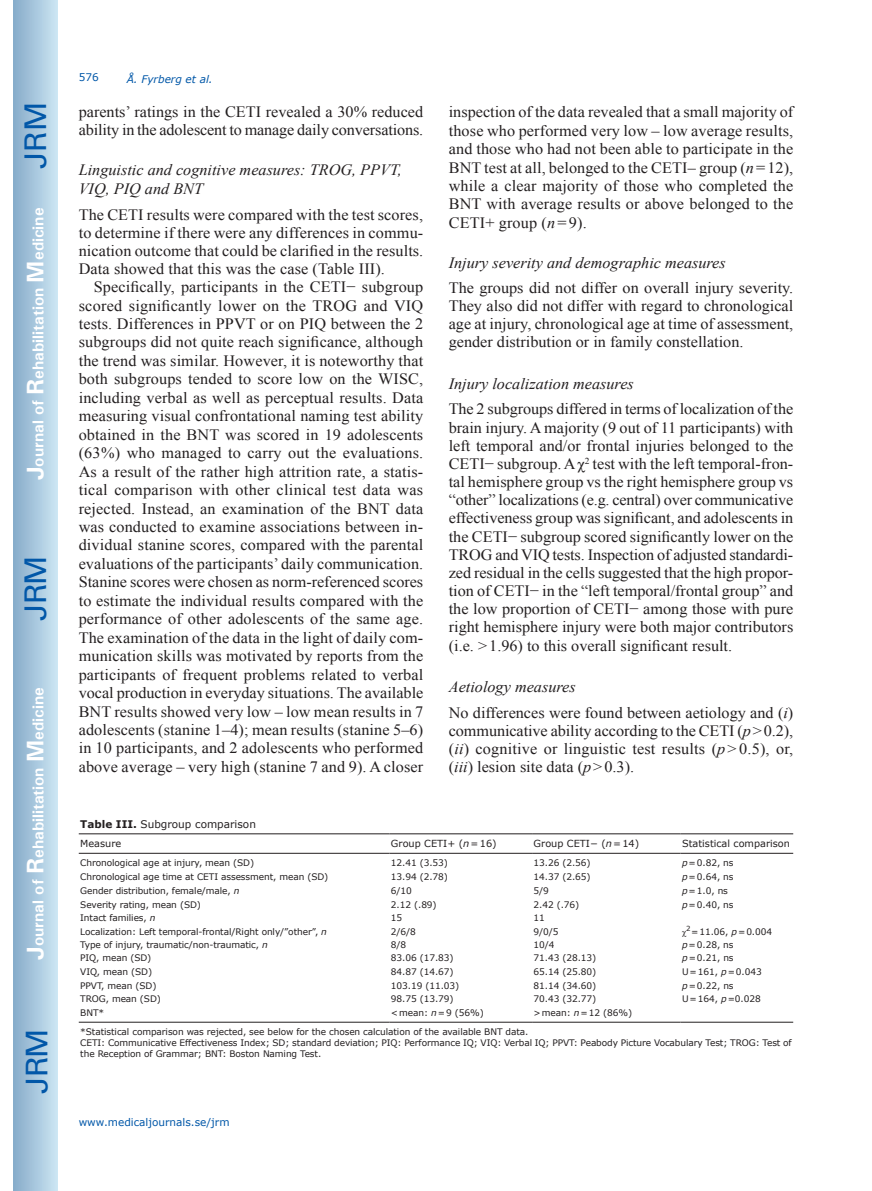
<style>
.page{position:relative;width:872px;height:1191px;background:#fff}
.page>*{position:absolute;margin:0;border:0;box-sizing:border-box;transform-origin:0 0}
.t1{font:30px "Univers";letter-spacing:-.03em;color:#0157a8}
.t2{font:15.75px/18.5px "Times New Roman";color:#231f20;text-align:justify}
.t3{font:italic 15.75px/18.9px "Times New Roman";color:#231f20}
.t4{font:700 15.75px "Univers";color:#fff}
.t5{font:10.5px "Verdana";color:#0157a8}
.t6{font:10.5px "Verdana";color:#231f20}
.t7{font:italic 10.5px "Verdana";color:#0157a8}
.t8{font:9.75px "Verdana";color:#231f20}
.t9{font:9px/13.8px "Verdana";letter-spacing:-.01em;color:#231f20}
.s1{font-size:24px}
.s2{font-style:italic}
.s3{font-weight:700}
.s4{font-family:"Times New Roman"}
</style>
<div class="page">
<div style="left:14px;top:0;width:43px;height:1191px;background:linear-gradient(to right,#88acca,#cbe5f2)"></div>
<hr style="left:79px;top:1021px;width:310px;height:1px;background:#231f20">
<hr style="left:389px;top:1021px;width:143px;height:1px;background:#231f20">
<hr style="left:532px;top:1021px;width:148px;height:1px;background:#231f20">
<hr style="left:680px;top:1021px;width:113px;height:1px;background:#231f20">
<hr style="left:79px;top:833px;width:310px;height:1px;background:#231f20">
<hr style="left:389px;top:833px;width:143px;height:1px;background:#231f20">
<hr style="left:532px;top:833px;width:148px;height:1px;background:#231f20">
<hr style="left:680px;top:833px;width:113px;height:1px;background:#231f20">
<hr style="left:79px;top:853px;width:310px;height:1px;background:#231f20">
<hr style="left:389px;top:853px;width:143px;height:1px;background:#231f20">
<hr style="left:532px;top:853px;width:148px;height:1px;background:#231f20">
<hr style="left:680px;top:853px;width:113px;height:1px;background:#231f20">
<h1 class="t1" style="left:18px;top:169px;width:68px;rotate:-90deg">JRM</h1>
<p class="t4" style="left:28px;top:480px;width:274px;rotate:-90deg"><span class="s1">J</span>ournal of <span class="s1">R</span>ehabilitation <span class="s1">M</span>edicine</p>
<h1 class="t1" style="left:18px;top:620px;width:67px;rotate:-90deg">JRM</h1>
<p class="t4" style="left:28px;top:959px;width:274px;rotate:-90deg"><span class="s1">J</span>ournal of <span class="s1">R</span>ehabilitation <span class="s1">M</span>edicine</p>
<h1 class="t1" style="left:19px;top:1093px;width:67px;rotate:-90deg">JRM</h1>
<p class="t5" style="left:79px;top:70px;width:22px">576</p>
<p class="t7" style="left:127px;top:72px;width:88px">Å. Fyrberg et al.</p>
<p class="t2" style="left:79px;top:103px;width:346px;line-height:18px">parents’ ratings in the CETI revealed a 30% reduced ability in the adolescent to manage daily conversations.</p>
<p class="t3" style="left:79px;top:160px;width:325px">Linguistic and cognitive measures: TROG, PPVT,<br>VIQ, PIQ and BNT</p>
<p class="t2" style="left:79px;top:205px;width:346px;line-height:18px">The CETI results were compared with the test scores, to determine if there were any differences in commu&shy;nication outcome that could be clarified in the results.<br>Data showed that this was the case (Table III).</p>
<p class="t2" style="left:79px;top:277px;width:346px;text-indent:15px">Specifically, participants in the CETI− subgroup scored significantly lower on the TROG and VIQ tests. Differences in PPVT or on PIQ between the 2 subgroups did not quite reach significance, although the trend was similar. However, it is noteworthy that both subgroups tended to score low on the WISC, including verbal as well as perceptual results. Data measuring visual confrontational naming test ability obtained in the BNT was scored in 19 adolescents (63%) who managed to carry out the evaluations.<br>As a result of the rather high attrition rate, a statis&shy;tical comparison with other clinical test data was rejected. Instead, an examination of the BNT data was conducted to examine associations between in&shy;dividual stanine scores, compared with the parental evaluations of the participants’ daily communication.<br>Stanine scores were chosen as norm-referenced scores to estimate the individual results compared with the performance of other adolescents of the same age.<br>The examination of the data in the light of daily com&shy;munication skills was motivated by reports from the participants of frequent problems related to verbal vocal production in everyday situations. The available BNT results showed very low – low mean results in 7 adolescents (stanine 1–4); mean results (stanine 5–6) in 10 participants, and 2 adolescents who performed above average – very high (stanine 7 and 9). A closer</p>
<p class="t2" style="left:449px;top:102px;width:346px">inspection of the data revealed that a small majority of those who performed very low – low average results, and those who had not been able to participate in the BNT test at all, belonged to the CETI– group (<span class="s2">n</span>=12), while a clear majority of those who completed the BNT with average results or above belonged to the CETI+ group (<span class="s2">n</span>=9).</p>
<p class="t3" style="left:449px;top:253px;width:278px">Injury severity and demographic measures</p>
<p class="t2" style="left:449px;top:279px;width:346px;line-height:18px">The groups did not differ on overall injury severity.<br>They also did not differ with regard to chronological age at injury, chronological age at time of assessment, gender distribution or in family constellation.</p>
<p class="t3" style="left:449px;top:374px;width:187px">Injury localization measures</p>
<p class="t2" style="left:449px;top:400px;width:346px">The 2 subgroups differed in terms of localization of the brain injury. A majority (9 out of 11 participants) with left temporal and/or frontal injuries belonged to the CETI− subgroup. A χ<sup>2</sup> test with the left temporal-fron&shy;tal hemisphere group vs the right hemisphere group vs “other” localizations (e.g. central) over communicative effectiveness group was significant, and adolescents in the CETI− subgroup scored significantly lower on the TROG and VIQ tests. Inspection of adjusted standardi&shy;zed residual in the cells suggested that the high propor&shy;tion of CETI− in the “left temporal/frontal group” and the low proportion of CETI− among those with pure right hemisphere injury were both major contributors (i.e. &gt;1.96) to this overall significant result.</p>
<p class="t2" style="left:449px;top:673px;width:346px;line-height:25.7px"><span class="s2">Aetiology measures<br></span>No differences were found between aetiology and (<span class="s2">i</span>)</p>
<p class="t2" style="left:449px;top:721px;width:346px">communicative ability according to the CETI (<span class="s2">p</span>&gt;0.2), (<span class="s2">ii</span>) cognitive or linguistic test results (<span class="s2">p</span>&gt; 0.5), or, (<span class="s2">iii</span>) lesion site data (<span class="s2">p</span>&gt;0.3).</p>
<p class="t6" style="left:80px;top:816px;width:177px"><span class="s3">Table III.</span> Subgroup comparison</p>
<p class="t8" style="left:80px;top:837px;width:43px">Measure</p>
<p class="t8" style="left:391px;top:837px;width:107px">Group CETI+ (<span class="s2">n</span>=16)</p>
<p class="t8" style="left:533px;top:837px;width:107px">Group CETI− (<span class="s2">n</span>=14)</p>
<p class="t8" style="left:682px;top:837px;width:109px">Statistical comparison</p>
<p class="t9" style="left:80px;top:856px;width:250px">Chronological age at injury, mean (SD)<br>Chronological age time at CETI assessment, mean (SD)<br>Gender distribution, female/male, <span class="s2">n<br></span>Severity rating, mean (SD)<br>Intact families, <span class="s2">n<br></span>Localization: Left temporal-frontal/Right only/”other”, <span class="s2">n</span></p>
<p class="t9" style="left:391px;top:856px;width:58px">12.41 (3.53)<br>13.94 (2.78)<br>6/10<br>2.12 (.89)<br>15<br>2/6/8</p>
<p class="t9" style="left:533px;top:856px;width:58px">13.26 (2.56)<br>14.37 (2.65)<br>5/9<br>2.42 (.76)<br>11<br>9/0/5</p>
<p class="t9" style="left:682px;top:856px;width:53px"><span class="s2">p</span>=0.82, ns <span class="s2">p</span>=0.64, ns <span class="s2">p</span>=1.0, ns <span class="s2">p</span>=0.40, ns</p>
<p class="t9" style="left:682px;top:925px;width:92px"><span class="s4">χ</span><sup>2</sup>=11.06, <span class="s2">p</span>=0.004</p>
<p class="t9" style="left:80px;top:937px;width:189px">Type of injury, traumatic/non-traumatic, <span class="s2">n</span></p>
<p class="t9" style="left:391px;top:937px;width:17px">8/8</p>
<p class="t9" style="left:533px;top:937px;width:22px">10/4</p>
<p class="t9" style="left:682px;top:937px;width:53px"><span class="s2">p</span>=0.28, ns</p>
<p class="t9" style="left:80px;top:950px;width:82px">PIQ, mean (SD)<br>VIQ, mean (SD)<br>PPVT, mean (SD)<br>TROG, mean (SD)<br>BNT*</p>
<p class="t9" style="left:391px;top:950px;width:94px">83.06 (17.83)<br>84.87 (14.67)<br>103.19 (11.03)<br>98.75 (13.79) &lt;mean: <span class="s2">n</span>=9 (56%)</p>
<p class="t9" style="left:533px;top:950px;width:100px">71.43 (28.13)<br>65.14 (25.80)<br>81.14 (34.60)<br>70.43 (32.77) &gt;mean: <span class="s2">n</span>=12 (86%)</p>
<p class="t9" style="left:682px;top:950px;width:81px"><span class="s2">p</span>=0.21, ns<br>U=161, <span class="s2">p</span>=0.043 <span class="s2">p</span>=0.22, ns<br>U=164, <span class="s2">p</span>=0.028</p>
<p class="t9" style="left:80px;top:1026px;width:713px;line-height:10.8px">*Statistical comparison was rejected, see below for the chosen calculation of the available BNT data.<br>CETI: Communicative Effectiveness Index; SD; standard deviation; PIQ: Performance IQ; VIQ: Verbal IQ; PPVT: Peabody Picture Vocabulary Test; TROG: Test of the Reception of Grammar; BNT: Boston Naming Test.</p>
<p class="t5" style="left:79px;top:1114px;width:152px">www.medicaljournals.se/jrm</p>
</div>
